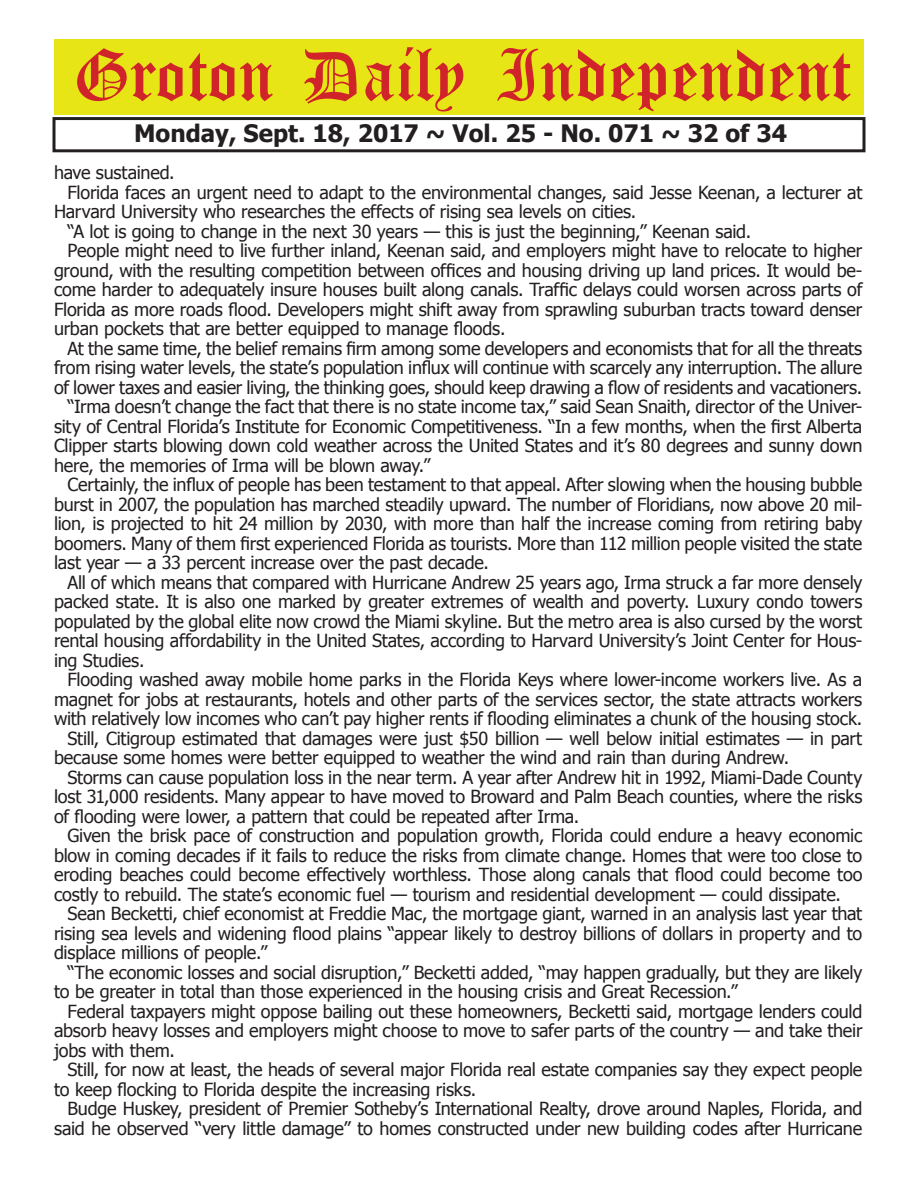
<style>
.page{position:relative;width:918px;height:1188px;background:#fff}
.page>*{position:absolute;margin:0;border:0;box-sizing:border-box;transform-origin:0 0}
.t1{font:54px "Old English Five";color:#d1232a}
.t2{font:700 24px "Tahoma";color:#231f20}
.t3{font:18px "Tahoma";letter-spacing:-.01em;color:#231f20}
</style>
<div class="page">
<div style="left:52px;top:117px;width:814px;height:35px;border:3px solid #231f20"></div>
<div style="left:54px;top:40px;width:810px;height:75px;background:#e7e515"></div>
<h1 class="t1" style="left:73px;top:50px;width:779px">Groton Daily Independent</h1>
<h2 class="t2" style="left:134px;top:116px;width:654px">Monday, Sept. 18, 2017 ~ Vol. 25 - No. 071 ~ 32 of 34</h2>
<p class="t3" style="left:54px;top:161px;width:122px">have sustained.</p>
<p class="t3" style="left:68px;top:180px;width:796px">Florida faces an urgent need to adapt to the environmental changes, said Jesse Keenan, a lecturer at</p>
<p class="t3" style="left:54px;top:200px;width:584px">Harvard University who researches the effects of rising sea levels on cities.</p>
<p class="t3" style="left:68px;top:219px;width:685px">“A lot is going to change in the next 30 years — this is just the beginning,” Keenan said.</p>
<p class="t3" style="left:68px;top:239px;width:796px">People might need to live further inland, Keenan said, and employers might have to relocate to higher</p>
<p class="t3" style="left:54px;top:258px;width:810px">ground, with the resulting competition between offices and housing driving up land prices. It would be-</p>
<p class="t3" style="left:54px;top:278px;width:810px">come harder to adequately insure houses built along canals. Traffic delays could worsen across parts of</p>
<p class="t3" style="left:54px;top:297px;width:810px">Florida as more roads flood. Developers might shift away from sprawling suburban tracts toward denser</p>
<p class="t3" style="left:54px;top:317px;width:453px">urban pockets that are better equipped to manage floods.</p>
<p class="t3" style="left:68px;top:336px;width:796px">At the same time, the belief remains firm among some developers and economists that for all the threats</p>
<p class="t3" style="left:54px;top:356px;width:810px">from rising water levels, the state’s population influx will continue with scarcely any interruption. The allure</p>
<p class="t3" style="left:54px;top:375px;width:810px">of lower taxes and easier living, the thinking goes, should keep drawing a flow of residents and vacationers.</p>
<p class="t3" style="left:68px;top:395px;width:796px">“Irma doesn’t change the fact that there is no state income tax,” said Sean Snaith, director of the Univer-</p>
<p class="t3" style="left:54px;top:414px;width:810px">sity of Central Florida’s Institute for Economic Competitiveness. “In a few months, when the first Alberta</p>
<p class="t3" style="left:54px;top:434px;width:810px">Clipper starts blowing down cold weather across the United States and it’s 80 degrees and sunny down</p>
<p class="t3" style="left:54px;top:453px;width:378px">here, the memories of Irma will be blown away.”</p>
<p class="t3" style="left:68px;top:473px;width:796px">Certainly, the influx of people has been testament to that appeal. After slowing when the housing bubble</p>
<p class="t3" style="left:54px;top:492px;width:810px">burst in 2007, the population has marched steadily upward. The number of Floridians, now above 20 mil-</p>
<p class="t3" style="left:54px;top:512px;width:810px">lion, is projected to hit 24 million by 2030, with more than half the increase coming from retiring baby</p>
<p class="t3" style="left:54px;top:531px;width:810px">boomers. Many of them first experienced Florida as tourists. More than 112 million people visited the state</p>
<p class="t3" style="left:54px;top:551px;width:437px">last year — a 33 percent increase over the past decade.</p>
<p class="t3" style="left:68px;top:570px;width:797px">All of which means that compared with Hurricane Andrew 25 years ago, Irma struck a far more densely</p>
<p class="t3" style="left:54px;top:590px;width:810px">packed state. It is also one marked by greater extremes of wealth and poverty. Luxury condo towers</p>
<p class="t3" style="left:54px;top:609px;width:810px">populated by the global elite now crowd the Miami skyline. But the metro area is also cursed by the worst</p>
<p class="t3" style="left:54px;top:629px;width:810px">rental housing affordability in the United States, according to Harvard University’s Joint Center for Hous-</p>
<p class="t3" style="left:54px;top:648px;width:92px">ing Studies.</p>
<p class="t3" style="left:68px;top:668px;width:796px">Flooding washed away mobile home parks in the Florida Keys where lower-income workers live. As a</p>
<p class="t3" style="left:54px;top:687px;width:810px">magnet for jobs at restaurants, hotels and other parts of the services sector, the state attracts workers</p>
<p class="t3" style="left:54px;top:707px;width:810px">with relatively low incomes who can’t pay higher rents if flooding eliminates a chunk of the housing stock.</p>
<p class="t3" style="left:68px;top:726px;width:796px">Still, Citigroup estimated that damages were just $50 billion — well below initial estimates — in part</p>
<p class="t3" style="left:54px;top:746px;width:737px">because some homes were better equipped to weather the wind and rain than during Andrew.</p>
<p class="t3" style="left:68px;top:765px;width:796px">Storms can cause population loss in the near term. A year after Andrew hit in 1992, Miami-Dade County</p>
<p class="t3" style="left:54px;top:784px;width:810px">lost 31,000 residents. Many appear to have moved to Broward and Palm Beach counties, where the risks</p>
<p class="t3" style="left:54px;top:804px;width:527px">of flooding were lower, a pattern that could be repeated after Irma.</p>
<p class="t3" style="left:68px;top:823px;width:796px">Given the brisk pace of construction and population growth, Florida could endure a heavy economic</p>
<p class="t3" style="left:54px;top:843px;width:810px">blow in coming decades if it fails to reduce the risks from climate change. Homes that were too close to</p>
<p class="t3" style="left:54px;top:862px;width:810px">eroding beaches could become effectively worthless. Those along canals that flood could become too</p>
<p class="t3" style="left:54px;top:882px;width:788px">costly to rebuild. The state’s economic fuel — tourism and residential development — could dissipate.</p>
<p class="t3" style="left:68px;top:901px;width:796px">Sean Becketti, chief economist at Freddie Mac, the mortgage giant, warned in an analysis last year that</p>
<p class="t3" style="left:54px;top:921px;width:810px">rising sea levels and widening flood plains “appear likely to destroy billions of dollars in property and to</p>
<p class="t3" style="left:54px;top:940px;width:215px">displace millions of people.”</p>
<p class="t3" style="left:68px;top:960px;width:796px">“The economic losses and social disruption,” Becketti added, “may happen gradually, but they are likely</p>
<p class="t3" style="left:54px;top:979px;width:685px">to be greater in total than those experienced in the housing crisis and Great Recession.”</p>
<p class="t3" style="left:68px;top:999px;width:796px">Federal taxpayers might oppose bailing out these homeowners, Becketti said, mortgage lenders could</p>
<p class="t3" style="left:54px;top:1018px;width:810px">absorb heavy losses and employers might choose to move to safer parts of the country — and take their</p>
<p class="t3" style="left:54px;top:1038px;width:122px">jobs with them.</p>
<p class="t3" style="left:68px;top:1057px;width:796px">Still, for now at least, the heads of several major Florida real estate companies say they expect people</p>
<p class="t3" style="left:54px;top:1077px;width:424px">to keep flocking to Florida despite the increasing risks.</p>
<p class="t3" style="left:68px;top:1096px;width:796px">Budge Huskey, president of Premier Sotheby’s International Realty, drove around Naples, Florida, and</p>
<p class="t3" style="left:54px;top:1116px;width:810px">said he observed “very little damage” to homes constructed under new building codes after Hurricane</p>
</div>
